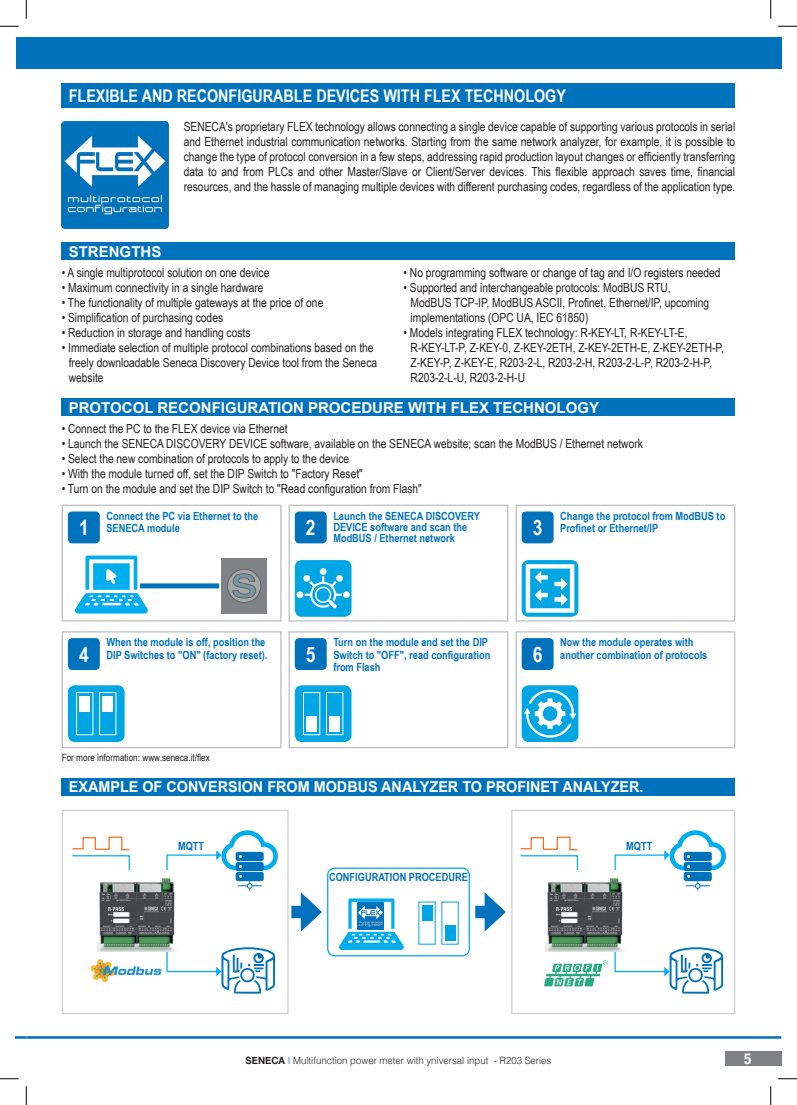
<style>
.page{position:relative;width:797px;height:1105px;background:#fff}
.page>*{position:absolute;margin:0;border:0;box-sizing:border-box;transform-origin:0 0}
.t1{font:700 21.25px "Arial Narrow";color:#fff}
.t2{font:700 17.5px "Arial Narrow";color:#fff}
.t3{font:700 15px "Arial";color:#fff}
.t4{font:700 15px "Arial";color:#fff;scale:.96 1}
.t5{font:700 condensed 15px "Helvetica Neue";color:#fff}
.t6{font:12.5px/15px "Arial Narrow";color:#231f20}
.t7{font:700 11.25px/12.5px "Arial Narrow";color:#0072bc}
.t8{font:300 10px "Helvetica";color:#231f20;scale:.96 1}
.t9{font:10px "Arial Narrow";color:#231f20}
.s1{font-size:21.25px;color:#fff}
.s2{font-family:"Helvetica Neue";font-weight:700}
.s3{color:#0072bc}
</style>
<div class="page">
<div style="left:16px;top:37px;width:765px;height:32px;background:#0072bc"></div>
<div style="left:724px;top:1051px;width:57px;height:14px;background:#808285"></div>
<hr style="left:26px;top:1036px;width:755px;height:3px;background:#0072bc">
<svg style="left:16px;top:1036px;width:10px;height:3px"></svg>
<div style="left:62px;top:83px;width:673px;height:25px;background:#0072bc"></div>
<div style="left:62px;top:505px;width:219px;height:117px;border:1px solid #bcbdc0"></div>
<div style="left:68px;top:511px;width:32px;height:32px;background:#0072bc;border-radius:4px"></div>
<div style="left:62px;top:631px;width:219px;height:117px;border:1px solid #bcbdc0"></div>
<div style="left:68px;top:638px;width:32px;height:32px;background:#0072bc;border-radius:4px"></div>
<div style="left:288px;top:505px;width:220px;height:117px;border:1px solid #bcbdc0"></div>
<div style="left:295px;top:511px;width:32px;height:32px;background:#0072bc;border-radius:4px"></div>
<div style="left:288px;top:631px;width:220px;height:117px;border:1px solid #bcbdc0"></div>
<div style="left:295px;top:638px;width:32px;height:32px;background:#0072bc;border-radius:4px"></div>
<div style="left:515px;top:505px;width:220px;height:117px;border:1px solid #bcbdc0"></div>
<div style="left:521px;top:511px;width:32px;height:32px;background:#0072bc;border-radius:4px"></div>
<div style="left:515px;top:631px;width:220px;height:117px;border:1px solid #bcbdc0"></div>
<div style="left:521px;top:638px;width:32px;height:32px;background:#0072bc;border-radius:4px"></div>
<div style="left:521px;top:685px;width:57px;height:57px;background:#00a6e4;border-radius:7px"></div>
<svg style="left:524px;top:689px;width:52px;height:49px"></svg>
<div style="left:295px;top:685px;width:56px;height:57px;background:#00a6e4;border-radius:7px"></div>
<div style="left:303px;top:692px;width:17px;height:43px;border:1px solid #fff"></div>
<div style="left:306px;top:716px;width:11px;height:15px;background:#fff"></div>
<div style="left:326px;top:692px;width:17px;height:43px;border:1px solid #fff"></div>
<div style="left:329px;top:716px;width:11px;height:15px;background:#fff"></div>
<div style="left:295px;top:560px;width:56px;height:57px;background:#00a6e4;border-radius:7px"></div>
<svg style="left:305px;top:576px;width:36px;height:33px"></svg>
<div style="left:296px;top:591px;width:7px;height:7px;background:#fff;border-radius:50%"></div>
<div style="left:320px;top:568px;width:6px;height:7px;background:#fff;border-radius:50%"></div>
<div style="left:343px;top:591px;width:7px;height:7px;background:#fff;border-radius:50%"></div>
<div style="left:336px;top:575px;width:7px;height:7px;background:#fff;border-radius:50%"></div>
<div style="left:303px;top:575px;width:7px;height:7px;background:#fff;border-radius:50%"></div>
<div style="left:521px;top:560px;width:57px;height:57px;background:#00a6e4;border-radius:7px"></div>
<svg style="left:525px;top:564px;width:49px;height:49px"></svg>
<div style="left:68px;top:685px;width:57px;height:57px;background:#00a6e4;border-radius:7px"></div>
<div style="left:76px;top:692px;width:17px;height:43px;border:1px solid #fff"></div>
<div style="left:80px;top:696px;width:10px;height:15px;background:#fff"></div>
<div style="left:99px;top:692px;width:17px;height:43px;border:1px solid #fff"></div>
<div style="left:103px;top:696px;width:10px;height:15px;background:#fff"></div>
<div style="left:221px;top:558px;width:46px;height:55px;background:#808285"></div>
<svg style="left:227px;top:569px;width:34px;height:33px"></svg>
<div style="left:227px;top:569px;width:34px;height:34px;border:1px solid #231f20;border-radius:50%"></div>
<svg style="left:232px;top:573px;width:24px;height:26px"></svg>
<div style="left:140px;top:583px;width:79px;height:5px;background:#0072bc"></div>
<img style="left:544px;top:960px;width:65px;height:27px">
<svg style="left:520px;top:836px;width:58px;height:34px"></svg>
<svg style="left:614px;top:830px;width:112px;height:60px"></svg>
<svg style="left:614px;top:947px;width:109px;height:47px"></svg>
<img style="left:545px;top:871px;width:81px;height:80px">
<div style="left:511px;top:810px;width:224px;height:204px;border:1px solid #cfd0d2"></div>
<img style="left:90px;top:959px;width:72px;height:24px">
<svg style="left:72px;top:836px;width:58px;height:34px"></svg>
<svg style="left:166px;top:830px;width:112px;height:60px"></svg>
<svg style="left:166px;top:947px;width:109px;height:47px"></svg>
<img style="left:97px;top:871px;width:81px;height:80px">
<div style="left:62px;top:810px;width:226px;height:204px;border:1px solid #cfd0d2"></div>
<div style="left:291px;top:906px;width:18px;height:12px;background:#0072bc"></div>
<svg style="left:301px;top:892px;width:21px;height:40px"></svg>
<div style="left:475px;top:906px;width:18px;height:12px;background:#0072bc"></div>
<svg style="left:484px;top:892px;width:22px;height:40px"></svg>
<div style="left:422px;top:905px;width:10px;height:16px;background:#00a6e4"></div>
<div style="left:445px;top:925px;width:10px;height:16px;background:#00a6e4"></div>
<div style="left:327px;top:867px;width:143px;height:89px;border:1px solid #00a6e4;border-radius:7px"></div>
<div style="left:62px;top:242px;width:673px;height:18px;background:#0072bc"></div>
<div style="left:62px;top:398px;width:673px;height:18px;background:#0072bc"></div>
<div style="left:62px;top:778px;width:673px;height:18px;background:#0072bc"></div>
<img style="left:62px;top:122px;width:106px;height:106px">
<svg style="left:75px;top:555px;width:73px;height:58px"></svg>
<svg style="left:339px;top:898px;width:65px;height:52px"></svg>
<img style="left:357px;top:903px;width:27px;height:26px">
<svg style="left:0;top:25px;width:19px;height:2px"></svg>
<svg style="left:778px;top:25px;width:19px;height:2px"></svg>
<svg style="left:0;top:1078px;width:19px;height:1px"></svg>
<svg style="left:778px;top:1078px;width:19px;height:1px"></svg>
<svg style="left:25px;top:0;width:2px;height:19px"></svg>
<svg style="left:25px;top:1086px;width:2px;height:19px"></svg>
<svg style="left:770px;top:0;width:1px;height:19px"></svg>
<svg style="left:770px;top:1086px;width:1px;height:19px"></svg>
<h2 class="t2" style="left:69px;top:82px;width:498px">FLEXIBLE AND RECONFIGURABLE DEVICES WITH FLEX TECHNOLOGY</h2>
<p class="t3" style="left:69px;top:242px;width:94px">STRENGTHS</p>
<p class="t6" style="left:184px;top:119px;width:553px;text-align:justify">SENECA's proprietary FLEX technology allows connecting a single device capable of supporting various protocols in serial and Ethernet industrial communication networks. Starting from the same network analyzer, for example, it is possible to change the type of protocol conversion in a few steps, addressing rapid production layout changes or efficiently transferring data to and from PLCs and other Master/Slave or Client/Server devices. This flexible approach saves time, financial resources, and the hassle of managing multiple devices with different purchasing codes, regardless of the application type.</p>
<p class="t6" style="left:62px;top:264px;width:209px">• A single multiprotocol solution on one device</p>
<p class="t6" style="left:62px;top:279px;width:203px">• Maximum connectivity in a single hardware</p>
<p class="t6" style="left:62px;top:294px;width:263px">• The functionality of multiple gateways at the price of one</p>
<p class="t6" style="left:62px;top:309px;width:163px">• Simplification of purchasing codes</p>
<p class="t6" style="left:62px;top:324px;width:190px">• Reduction in storage and handling costs</p>
<p class="t6" style="left:69px;top:339px;width:310px;text-indent:-7px">• Immediate selection of multiple protocol combinations based on the freely downloadable Seneca Discovery Device tool from the Seneca website</p>
<p class="t6" style="left:403px;top:264px;width:318px">• No programming software or change of tag and I/O registers needed</p>
<p class="t6" style="left:410px;top:279px;width:300px;text-indent:-7px">• Supported and interchangeable protocols: ModBUS RTU,<br>ModBUS TCP-IP, ModBUS ASCII, Profinet, Ethernet/IP, upcoming implementations (OPC UA, IEC 61850)</p>
<p class="t6" style="left:410px;top:324px;width:315px;text-indent:-7px">• Models integrating FLEX technology: R-KEY-LT, R-KEY-LT-E, R-KEY-LT-P, Z-KEY-0, Z-KEY-2ETH, Z-KEY-2ETH-E, Z-KEY-2ETH-P, Z-KEY-P, Z-KEY-E, R203-2-L, R203-2-H, R203-2-L-P, R203-2-H-P, R203-2-L-U, R203-2-H-U</p>
<p class="t3" style="left:69px;top:397px;width:532px">PROTOCOL RECONFIGURATION PROCEDURE WITH FLEX TECHNOLOGY</p>
<p class="t6" style="left:62px;top:421px;width:227px">• Connect the PC to the FLEX device via Ethernet</p>
<p class="t6" style="left:62px;top:436px;width:582px">• Launch the SENECA DISCOVERY DEVICE software, available on the SENECA website; scan the ModBUS / Ethernet network</p>
<p class="t6" style="left:62px;top:451px;width:289px">• Select the new combination of protocols to apply to the device</p>
<p class="t6" style="left:62px;top:466px;width:303px">• With the module turned off, set the DIP Switch to "Factory Reset"</p>
<p class="t6" style="left:62px;top:481px;width:361px">• Turn on the module and set the DIP Switch to "Read configuration from Flash"</p>
<p class="t7" style="left:79px;top:509px;width:181px;text-indent:27px">Connect the PC via Ethernet to the<br><span class="s1">1</span> SENECA module</p>
<p class="t7" style="left:79px;top:635px;width:190px;text-align:right">When the module is off, position the<br><span class="s1">4</span> DIP Switches to "ON" (factory reset).</p>
<p class="t9" style="left:62px;top:750px;width:150px">For more information: www.seneca.it/flex</p>
<h1 class="t1" style="left:306px;top:512px;width:11px">2</h1>
<p class="t7" style="left:333px;top:509px;width:148px;line-height:11.2px">Launch the SENECA DISCOVERY<br>DEVICE software and scan the<br>ModBUS / Ethernet network</p>
<h1 class="t1" style="left:306px;top:638px;width:11px">5</h1>
<p class="t7" style="left:333px;top:635px;width:158px">Turn on the module and set the DIP<br>Switch to "OFF", read configuration from Flash</p>
<p class="t7" style="left:533px;top:509px;width:194px;text-indent:27px">Change the protocol from ModBUS to<br><span class="s1">3</span> Profinet or Ethernet/IP</p>
<p class="t7" style="left:533px;top:635px;width:176px;text-indent:27px">Now the module operates with<br><span class="s1">6</span> another combination of protocols</p>
<p class="t4" style="left:69px;top:777px;width:600px">EXAMPLE OF CONVERSION FROM MODBUS ANALYZER TO PROFINET ANALYZER.</p>
<p class="t7" style="left:178px;top:839px;width:28px">MQTT</p>
<p class="t7" style="left:626px;top:839px;width:28px">MQTT</p>
<p class="t7" style="left:329px;top:870px;width:140px">CONFIGURATION PROCEDURE</p>
<p class="t8" style="left:245px;top:1052px;width:320px"><span class="s2">SENECA</span> <span class="s3">I</span> Multifunction power meter with yniversal input - R203 Series</p>
<p class="t5" style="left:744px;top:1049px;width:9px">5</p>
</div>
